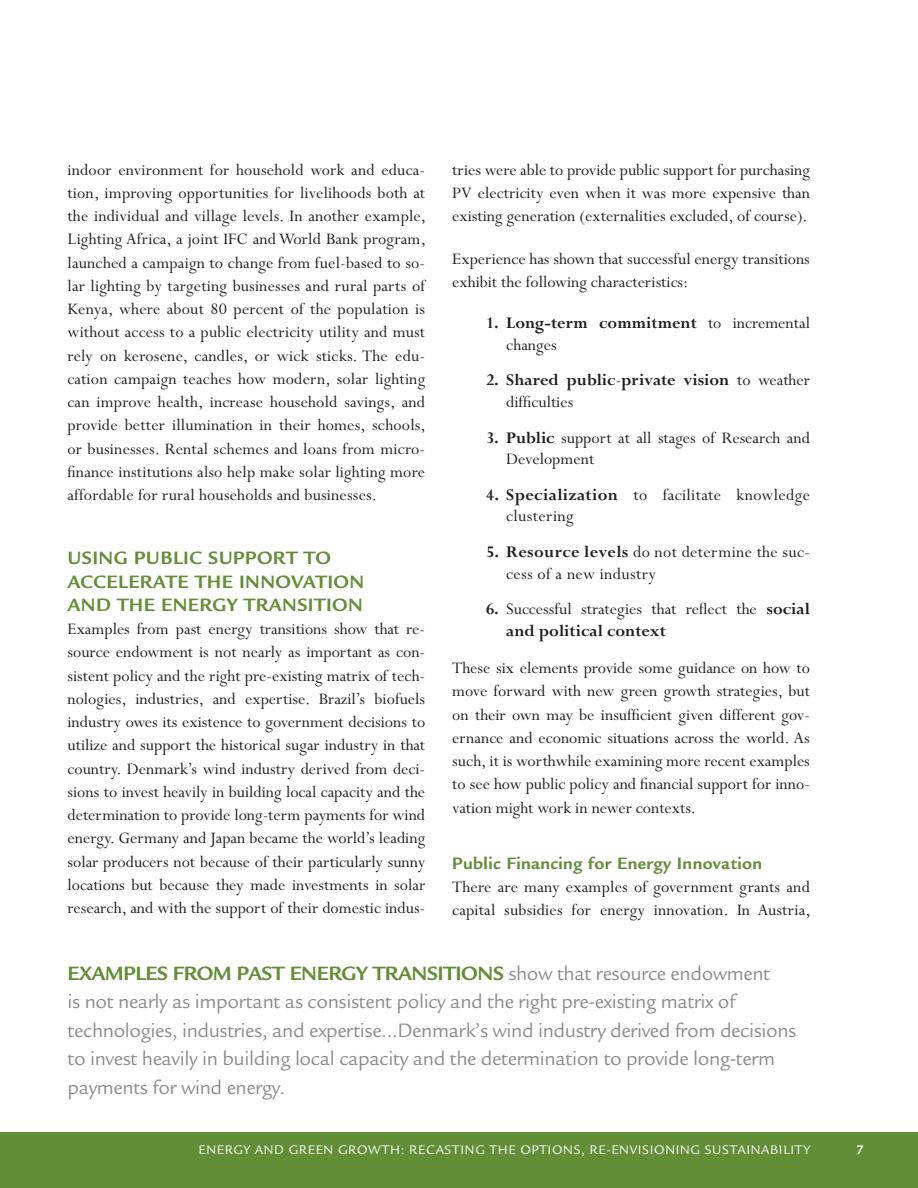
<style>
.page{position:relative;width:918px;height:1188px;background:#fff}
.page>*{position:absolute;margin:0;border:0;box-sizing:border-box;transform-origin:0 0}
.Pull_Quote{font:21px/28.5px "Legacy Sans";letter-spacing:-.02em;color:#8a8c8f}
._1{font:700 19.5px/23.2px "Legacy Sans";letter-spacing:.02em;color:#638e38}
.Text{font:18px/23.2px "Perpetua";color:#231f20;text-align:justify}
.Numbered_list{font:18px/21.6px "Perpetua";color:#231f20}
.Numbered_list-2{font:18px/21.6px "Perpetua";letter-spacing:.02em;color:#231f20}
.Numbered_list-3{font:700 18px/21.6px "Perpetua";color:#231f20}
._2{font:700 18px "Legacy Sans";letter-spacing:.02em;color:#638e38}
.t1{font:13.5px "Legacy Sans";letter-spacing:.05em;color:#fff}
.t2{font:700 13.5px "Legacy Sans";color:#fff}
.s1{font-weight:400}
.s2{font-weight:700}
.s3{font-weight:700;color:#638e38}
</style>
<div class="page">
<div style="left:0;top:1132px;width:918px;height:56px;background:#638e38"></div>
<p class="Text" style="left:68px;top:158px;width:360px">indoor environment for household work and educa&shy;tion, improving opportunities for livelihoods both at the individual and village levels. In another example, Lighting Africa, a joint IFC and World Bank program, launched a campaign to change from fuel-based to so&shy;lar lighting by targeting businesses and rural parts of Kenya, where about 80 percent of the population is without access to a public electricity utility and must rely on kerosene, candles, or wick sticks. The edu&shy;cation campaign teaches how modern, solar lighting can improve health, increase household savings, and provide better illumination in their homes, schools, or businesses. Rental schemes and loans from micro&shy;finance institutions also help make solar lighting more affordable for rural households and businesses.</p>
<p class="_1" style="left:68px;top:547px;width:298px">USING PUBLIC SUPPORT TO<br>ACCELERATE THE INNOVATION<br>AND THE ENERGY TRANSITION</p>
<p class="Text" style="left:68px;top:618px;width:359px">Examples from past energy transitions show that re&shy;source endowment is not nearly as important as con&shy;sistent policy and the right pre-existing matrix of tech&shy;nologies, industries, and expertise. Brazil’s biofuels industry owes its existence to government decisions to utilize and support the historical sugar industry in that country. Denmark’s wind industry derived from deci&shy;sions to invest heavily in building local capacity and the determination to provide long-term payments for wind energy. Germany and Japan became the world’s leading solar producers not because of their particularly sunny locations but because they made investments in solar research, and with the support of their domestic indus-</p>
<p class="Text" style="left:452px;top:158px;width:359px">tries were able to provide public support for purchasing PV electricity even when it was more expensive than existing generation (externalities excluded, of course).</p>
<p class="Text" style="left:452px;top:248px;width:359px">Experience has shown that successful energy transitions exhibit the following characteristics:</p>
<p class="Numbered_list-3" style="left:506px;top:313px;width:305px;text-indent:-20px">1. Long-term commitment <span class="s1">to incremental changes</span></p>
<p class="Numbered_list-3" style="left:506px;top:370px;width:305px;text-indent:-20px">2. Shared public<span class="s1">-</span>private vision <span class="s1">to weather difficulties</span></p>
<p class="Numbered_list" style="left:506px;top:427px;width:305px;text-indent:-20px"><span class="s2">3. Public</span> support at all stages of Research and<br>Development</p>
<p class="Numbered_list-2" style="left:506px;top:484px;width:305px;text-indent:-20px"><span class="s2">4. Specialization</span> to facilitate knowledge clustering</p>
<p class="Numbered_list-2" style="left:506px;top:542px;width:305px;text-indent:-20px"><span class="s2">5. Resource levels</span> do not determine the suc&shy;cess of a new industry</p>
<p class="Numbered_list" style="left:506px;top:599px;width:305px;text-indent:-20px"><span class="s2">6.</span> Successful strategies that reflect the <span class="s2">social and political context</span></p>
<p class="Text" style="left:452px;top:657px;width:359px">These six elements provide some guidance on how to move forward with new green growth strategies, but on their own may be insufficient given different gov&shy;ernance and economic situations across the world. As such, it is worthwhile examining more recent examples to see how public policy and financial support for inno&shy;vation might work in newer contexts.</p>
<p class="_2" style="left:452px;top:853px;width:311px">Public Financing for Energy Innovation</p>
<p class="Text" style="left:452px;top:876px;width:360px">There are many examples of government grants and capital subsidies for energy innovation. In Austria,</p>
<p class="Pull_Quote" style="left:68px;top:959px;width:730px"><span class="s3">EXAMPLES FROM PAST ENERGY TRANSITIONS</span> show that resource endowment<br>is not nearly as important as consistent policy and the right pre-existing matrix of technologies, industries, and expertise...Denmark’s wind industry derived from decisions to invest heavily in building local capacity and the determination to provide long-term payments for wind energy.</p>
<p class="t1" style="left:199px;top:1142px;width:613px">ENERGY AND GREEN GROWTH: RECASTING THE OPTIONS, RE-ENVISIONING SUSTAINABILITY</p>
<p class="t2" style="left:856px;top:1142px;width:9px">7</p>
</div>
